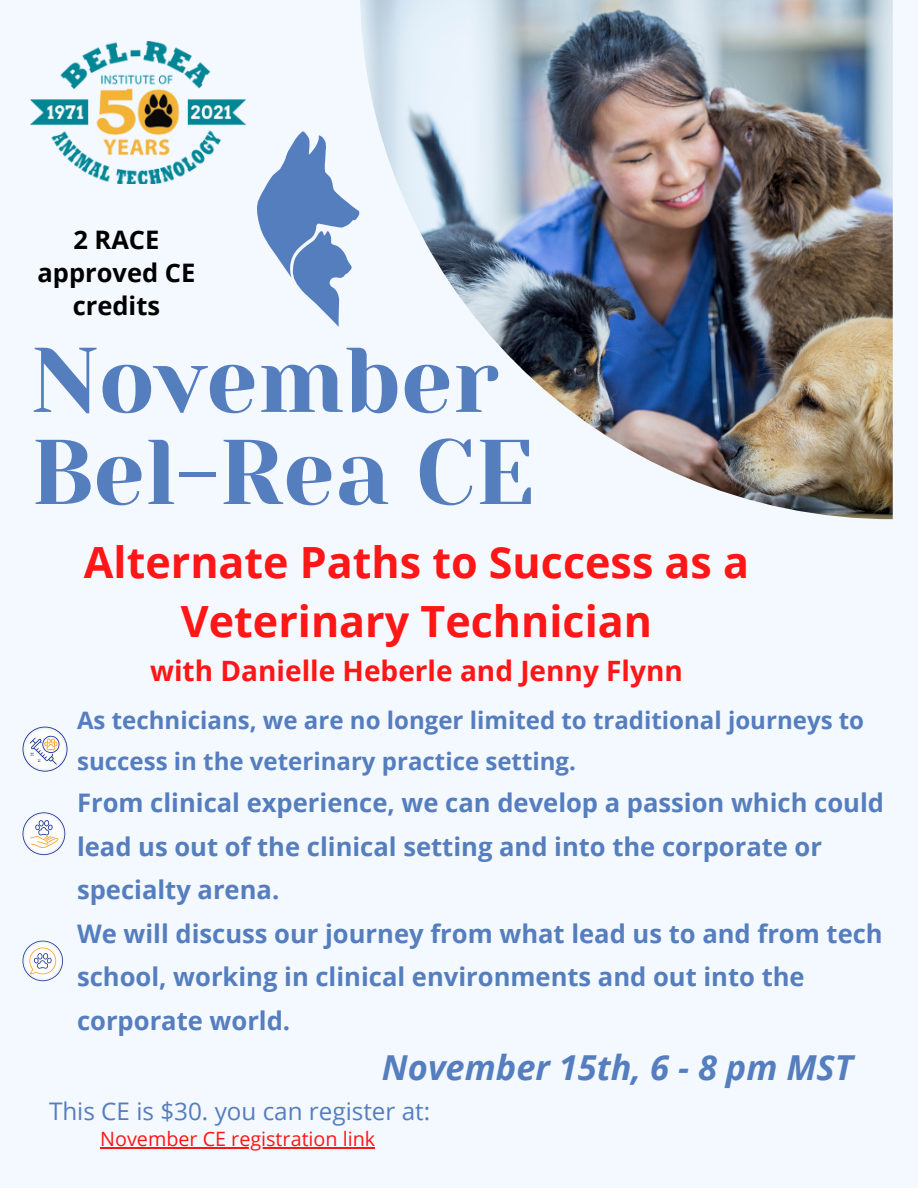
<style>
.page{position:relative;width:918px;height:1188px;background:#f4f8ff}
.page>*{position:absolute;margin:0;border:0;box-sizing:border-box;transform-origin:0 0}
.t1{font:91.65px/92.1px "Yeseva One";color:#557ebf}
.t2{font:700 43.05px/59.7px "Open Sans";color:#ff1616;text-align:center}
.t3{font:italic 700 34.35px "Open Sans";color:#557ebf}
.t4{font:700 28.05px "Open Sans";color:#ff1616}
.t5{font:700 25.65px/43.5px "Open Sans";color:#557ebf}
.t6{font:700 25.5px/32.7px "Open Sans";color:#000;text-align:center}
.t7{font:24.3px "Open Sans";color:#557ebf}
.t8{font:700 24px/41.2px "Open Sans";color:#557ebf}
.t9{font:19.8px "Open Sans";color:#ff1616}
</style>
<div class="page">
<img style="left:360px;top:0;width:533px;height:519px">
<svg style="left:257px;top:131px;width:102px;height:196px"></svg>
<svg style="left:23px;top:727px;width:45px;height:45px"></svg>
<svg style="left:23px;top:812px;width:42px;height:43px"></svg>
<svg style="left:23px;top:941px;width:40px;height:40px"></svg>
<img style="left:31px;top:41px;width:215px;height:143px">
<hr style="left:100px;top:1147px;width:275px;height:1px;background:#ff1616">
<p class="t6" style="left:37px;top:223px;width:159px">2 RACE approved CE credits</p>
<h1 class="t1" style="left:31px;top:335px;width:505px">November<br>Bel-Rea CE</h1>
<h2 class="t2" style="left:84px;top:531px;width:667px">Alternate Paths to Success as a<br>Veterinary Technician</h2>
<p class="t4" style="left:150px;top:651px;width:534px">with Danielle Heberle and Jenny Flynn</p>
<p class="t8" style="left:77px;top:699px;width:789px">As technicians, we are no longer limited to traditional journeys to success in the veterinary practice setting.</p>
<p class="t5" style="left:77px;top:780px;width:808px">From clinical experience, we can develop a passion which could lead us out of the clinical setting and into the corporate or specialty arena.<br>We will discuss our journey from what lead us to and from tech school, working in clinical environments and out into the corporate world.</p>
<h3 class="t3" style="left:382px;top:1043px;width:473px">November 15th, 6 - 8 pm MST</h3>
<p class="t7" style="left:49px;top:1094px;width:383px">This CE is $30. you can register at:</p>
<p class="t9" style="left:100px;top:1125px;width:276px">November CE registration link</p>
</div>
